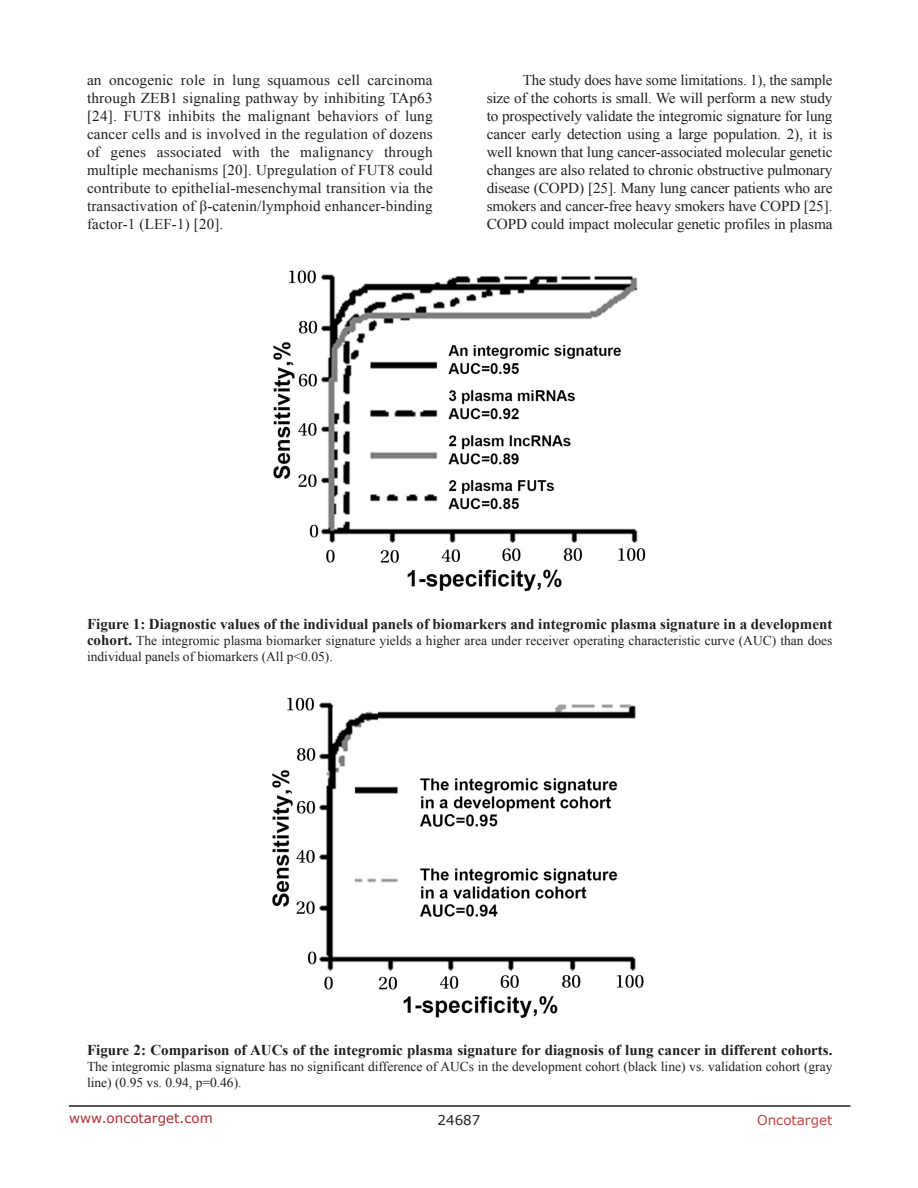
<style>
.page{position:relative;width:918px;height:1188px;background:#fff}
.page>*{position:absolute;margin:0;border:0;box-sizing:border-box;transform-origin:0 0}
.BodyText{font:15px/18px "Times New Roman";color:#231f20;text-align:justify}
.figuretext{font:700 15px "Times New Roman";color:#231f20}
.figuretext-2{font:13.5px/16.2px "Times New Roman";color:#231f20}
.t1{font:13.5px "Verdana";color:#ac2b31}
.t2{font:13.5px "Verdana";color:#c24141}
.t3{font:13.5px "Verdana";color:#231f20}
.s1{font-weight:700;font-size:15px}
</style>
<div class="page">
<hr style="left:69px;top:1105px;width:781px;height:2px;background:#231f20">
<img style="left:273px;top:270px;width:373px;height:322px">
<img style="left:272px;top:697px;width:372px;height:321px">
<p class="BodyText" style="left:87px;top:71px;width:347px">an oncogenic role in lung squamous cell carcinoma through ZEB1 signaling pathway by inhibiting TAp63 [24]. FUT8 inhibits the malignant behaviors of lung cancer cells and is involved in the regulation of dozens of genes associated with the malignancy through multiple mechanisms [20]. Upregulation of FUT8 could contribute to epithelial-mesenchymal transition via the transactivation of β-catenin/lymphoid enhancer-binding factor-1 (LEF-1) [20].</p>
<p class="BodyText" style="left:487px;top:71px;width:347px;text-indent:36px">The study does have some limitations. 1), the sample size of the cohorts is small. We will perform a new study to prospectively validate the integromic signature for lung cancer early detection using a large population. 2), it is well known that lung cancer-associated molecular genetic changes are also related to chronic obstructive pulmonary disease (COPD) [25]. Many lung cancer patients who are smokers and cancer-free heavy smokers have COPD [25].<br>COPD could impact molecular genetic profiles in plasma</p>
<p class="figuretext" style="left:87px;top:613px;width:747px">Figure 1: Diagnostic values of the individual panels of biomarkers and integromic plasma signature in a development</p>
<p class="figuretext-2" style="left:87px;top:632px;width:747px"><span class="s1">cohort.</span> The integromic plasma biomarker signature yields a higher area under receiver operating characteristic curve (AUC) than does individual panels of biomarkers (All p&lt;0.05).</p>
<p class="figuretext" style="left:87px;top:1039px;width:747px">Figure 2: Comparison of AUCs of the integromic plasma signature for diagnosis of lung cancer in different cohorts.</p>
<p class="figuretext-2" style="left:87px;top:1058px;width:747px">The integromic plasma signature has no significant difference of AUCs in the development cohort (black line) vs. validation cohort (gray line) (0.95 vs. 0.94, p=0.46).</p>
<p class="t1" style="left:69px;top:1109px;width:145px">www.oncotarget.com</p>
<p class="t3" style="left:438px;top:1111px;width:44px">24687</p>
<p class="t2" style="left:757px;top:1111px;width:77px">Oncotarget</p>
</div>
